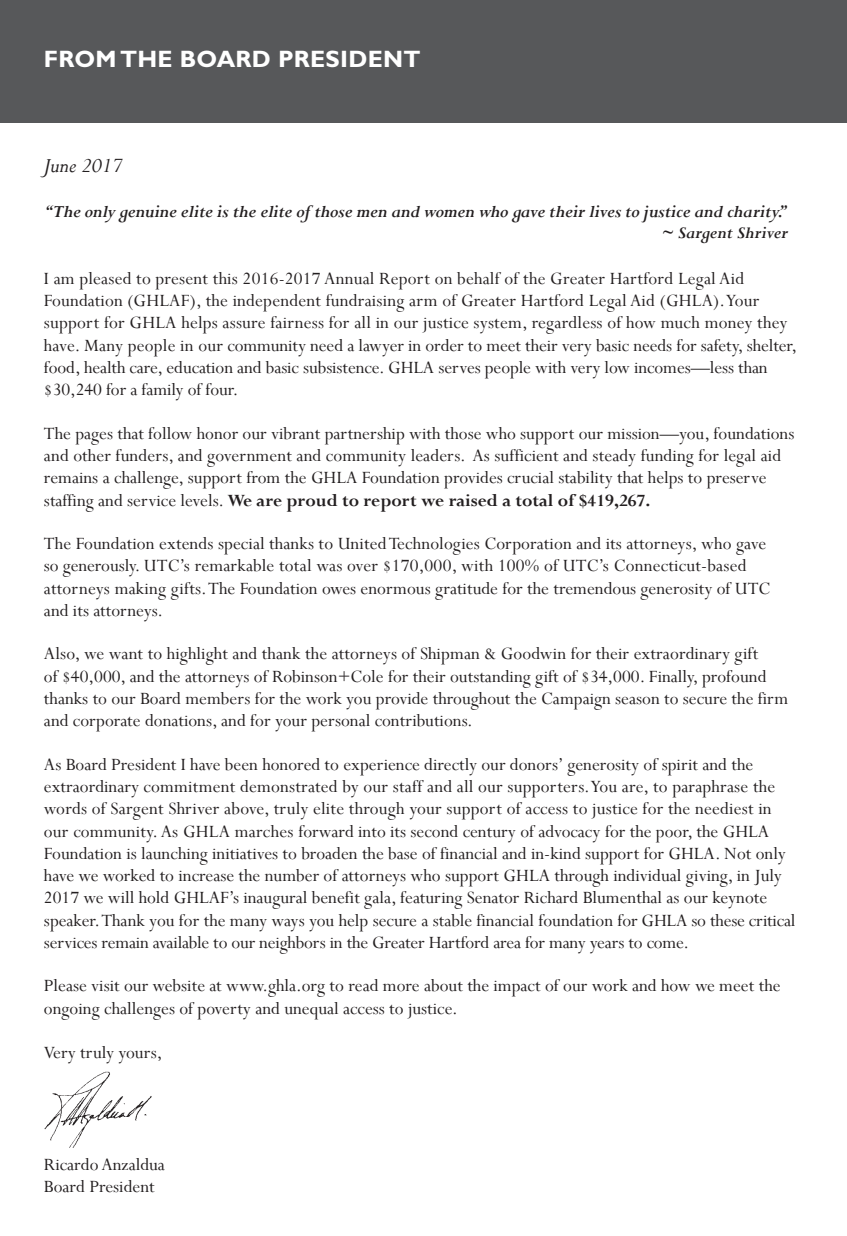
<style>
.page{position:relative;width:847px;height:1236px;background:#fff}
.page>*{position:absolute;margin:0;border:0;box-sizing:border-box;transform-origin:0 0}
.t1{font:700 23.8px "Gill Sans Std";letter-spacing:.01em;color:#fff}
.t2{font:italic 22.75px "Perpetua";color:#231f20}
.t3{font:19.25px/22.2px "Perpetua";color:#231f20}
.t4{font:italic 700 19.25px "Perpetua";letter-spacing:-.01em;color:#231f20}
.t5{font:italic 700 18.38px "Perpetua";color:#231f20}
.s1{font-weight:700}
</style>
<div class="page">
<img style="left:44px;top:1071px;width:108px;height:76px">
<div style="left:0;top:0;width:847px;height:122px;background:#57585a"></div>
<p class="t1" style="left:44px;top:45px;width:378px">FROM THE BOARD PRESIDENT</p>
<p class="t2" style="left:44px;top:151px;width:81px">June 2017</p>
<p class="t4" style="left:44px;top:199px;width:745px">“The only genuine elite is the elite of those men and women who gave their lives to justice and charity.”</p>
<p class="t5" style="left:662px;top:221px;width:128px">~ Sargent Shriver</p>
<p class="t3" style="left:44px;top:267px;width:754px">I am pleased to present this 2016-2017 Annual Report on behalf of the Greater Hartford Legal Aid Foundation (GHLAF), the independent fundraising arm of Greater Hartford Legal Aid (GHLA). Your support for GHLA helps assure fairness for all in our justice system, regardless of how much money they have. Many people in our community need a lawyer in order to meet their very basic needs for safety, shelter, food, health care, education and basic subsistence. GHLA serves people with very low incomes—less than $30,240 for a family of four.</p>
<p class="t3" style="left:44px;top:422px;width:752px">The pages that follow honor our vibrant partnership with those who support our mission—you, foundations and other funders, and government and community leaders. As sufficient and steady funding for legal aid remains a challenge, support from the GHLA Foundation provides crucial stability that helps to preserve staffing and service levels. <span class="s1">We are proud to report we raised a total of $419,267.</span></p>
<p class="t3" style="left:44px;top:532px;width:728px">The Foundation extends special thanks to United Technologies Corporation and its attorneys, who gave so generously. UTC’s remarkable total was over $170,000, with 100% of UTC’s Connecticut-based attorneys making gifts. The Foundation owes enormous gratitude for the tremendous generosity of UTC and its attorneys.</p>
<p class="t3" style="left:44px;top:642px;width:746px">Also, we want to highlight and thank the attorneys of Shipman &amp; Goodwin for their extraordinary gift<br>of $40,000, and the attorneys of Robinson+Cole for their outstanding gift of $34,000. Finally, profound thanks to our Board members for the work you provide throughout the Campaign season to secure the firm and corporate donations, and for your personal contributions.</p>
<p class="t3" style="left:44px;top:752px;width:753px">As Board President I have been honored to experience directly our donors’ generosity of spirit and the extraordinary commitment demonstrated by our staff and all our supporters. You are, to paraphrase the words of Sargent Shriver above, truly elite through your support of access to justice for the neediest in our community. As GHLA marches forward into its second century of advocacy for the poor, the GHLA Foundation is launching initiatives to broaden the base of financial and in-kind support for GHLA. Not only have we worked to increase the number of attorneys who support GHLA through individual giving, in July 2017 we will hold GHLAF’s inaugural benefit gala, featuring Senator Richard Blumenthal as our keynote speaker. Thank you for the many ways you help secure a stable financial foundation for GHLA so these critical services remain available to our neighbors in the Greater Hartford area for many years to come.</p>
<p class="t3" style="left:44px;top:974px;width:738px">Please visit our website at www.ghla.org to read more about the impact of our work and how we meet the ongoing challenges of poverty and unequal access to justice.</p>
<p class="t3" style="left:44px;top:1041px;width:120px">Very truly yours,</p>
<p class="t3" style="left:44px;top:1153px;width:123px">Ricardo Anzaldua<br>Board President</p>
</div>
